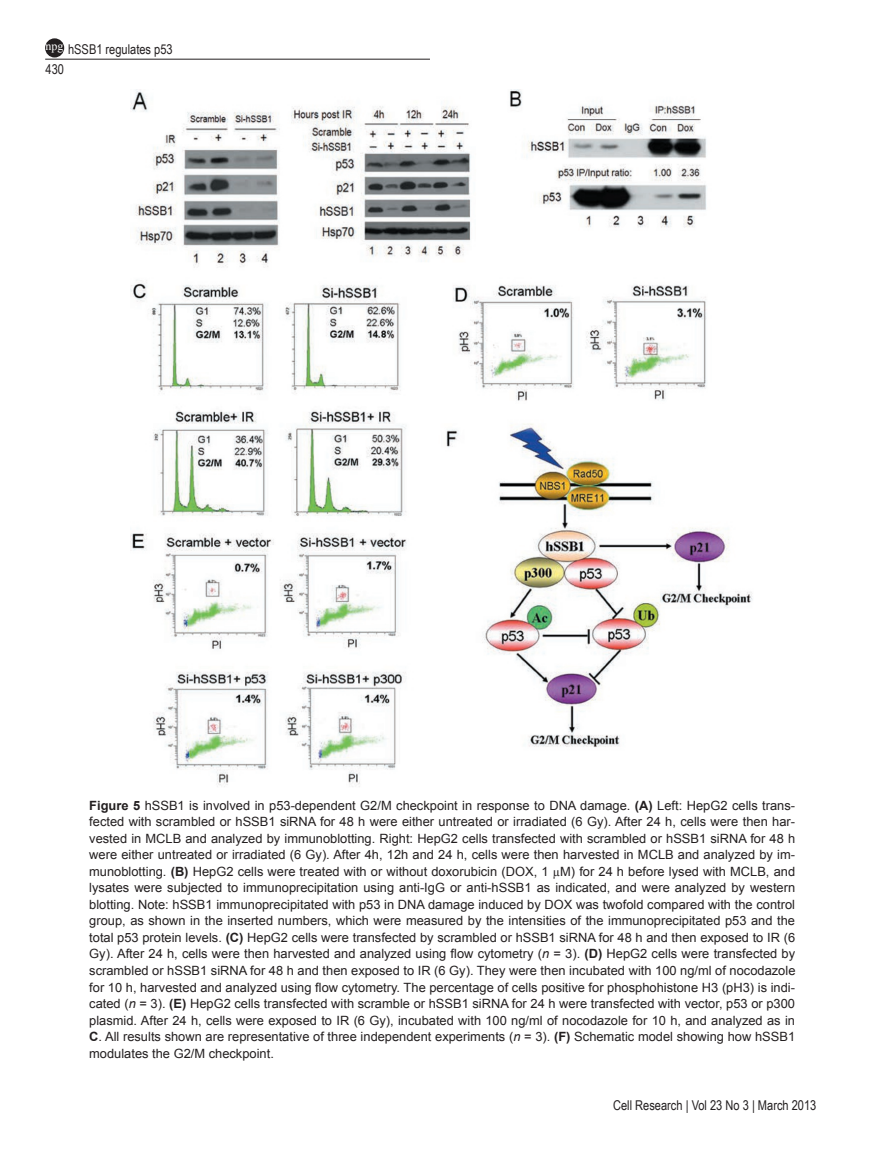
<style>
.page{position:relative;width:893px;height:1170px;background:#fff}
.page>*{position:absolute;margin:0;border:0;box-sizing:border-box;transform-origin:0 0}
.t1{font:13.5px "Arial Narrow";color:#231f20}
.t2{font:12.75px/16.5px "Arial MT2";color:#231f20;text-align:justify}
.t3{font:12.75px "Arial";color:#231f20}
.t4{font:12px "Times New Roman";color:#fff}
.s1{font-family:"Arial";font-weight:700}
.s2{font-family:"Times New Roman"}
.s3{font-style:italic}
.s4{font-family:"Arial MT2"}
.s5{font-weight:700}
.s6{font-family:"Arial";font-style:italic}
</style>
<div class="page">
<hr style="left:45px;top:59px;width:385px;height:1px;background:#231f20">
<div style="left:46px;top:39px;width:17px;height:18px;background:#231f20;border-radius:50%"></div>
<div style="left:45px;top:38px;width:19px;height:19px;border:2px solid #231f20;border-radius:50%"></div>
<img style="left:130px;top:89px;width:623px;height:698px">
<p class="t1" style="left:68px;top:39px;width:106px">hSSB1 regulates p53</p>
<p class="t4" style="left:46px;top:38px;width:19px">npg</p>
<p class="t1" style="left:46px;top:59px;width:20px">430</p>
<p class="t2" style="left:89px;top:797px;width:707px"><span class="s1">Figure 5</span> hSSB1 is involved in p53-dependent G2/M checkpoint in response to DNA damage. <span class="s1">(A)</span> Left: HepG2 cells trans&shy;fected with scrambled or hSSB1 siRNA for 48 h were either untreated or irradiated (6 Gy). After 24 h, cells were then har&shy;vested in MCLB and analyzed by immunoblotting. Right: HepG2 cells transfected with scrambled or hSSB1 siRNA for 48 h were either untreated or irradiated (6 Gy). After 4h, 12h and 24 h, cells were then harvested in MCLB and analyzed by im&shy;munoblotting. <span class="s1">(B)</span> HepG2 cells were treated with or without doxorubicin (DOX, 1 <span class="s2">µ</span>M) for 24 h before lysed with MCLB, and lysates were subjected to immunoprecipitation using anti-IgG or anti-hSSB1 as indicated, and were analyzed by western blotting. Note: hSSB1 immunoprecipitated with p53 in DNA damage induced by DOX was twofold compared with the control group, as shown in the inserted numbers, which were measured by the intensities of the immunoprecipitated p53 and the total p53 protein levels. <span class="s1">(C)</span> HepG2 cells were transfected by scrambled or hSSB1 siRNA for 48 h and then exposed to IR (6</p>
<p class="t3" style="left:89px;top:945px;width:707px">Gy). After 24 h, cells were then harvested and analyzed using flow cytometry (<span class="s3">n</span> <span class="s4">= 3).</span> <span class="s5">(D)</span> <span class="s4">HepG2 cells were transfected by</span></p>
<p class="t2" style="left:89px;top:962px;width:708px">scrambled or hSSB1 siRNA for 48 h and then exposed to IR (6 Gy). They were then incubated with 100 ng/ml of nocodazole</p>
<p class="t3" style="left:89px;top:978px;width:707px">for 10 h, harvested and analyzed using flow cytometry. The percentage of cells positive for phosphohistone H3 (pH3) is indi<span class="s4">-</span></p>
<p class="t2" style="left:89px;top:995px;width:707px">cated (<span class="s6">n</span> = 3). <span class="s1">(E)</span> HepG2 cells transfected with scramble or hSSB1 siRNA for 24 h were transfected with vector, p53 or p300 plasmid. After 24 h, cells were exposed to IR (6 Gy), incubated with 100 ng/ml of nocodazole for 10 h, and analyzed as in <span class="s1">C</span>. All results shown are representative of three independent experiments (<span class="s6">n</span> = 3). <span class="s1">(F)</span> Schematic model showing how hSSB1 modulates the G2/M checkpoint.</p>
<p class="t1" style="left:613px;top:1094px;width:205px">Cell Research | Vol 23 No 3 | March 2013</p>
</div>
